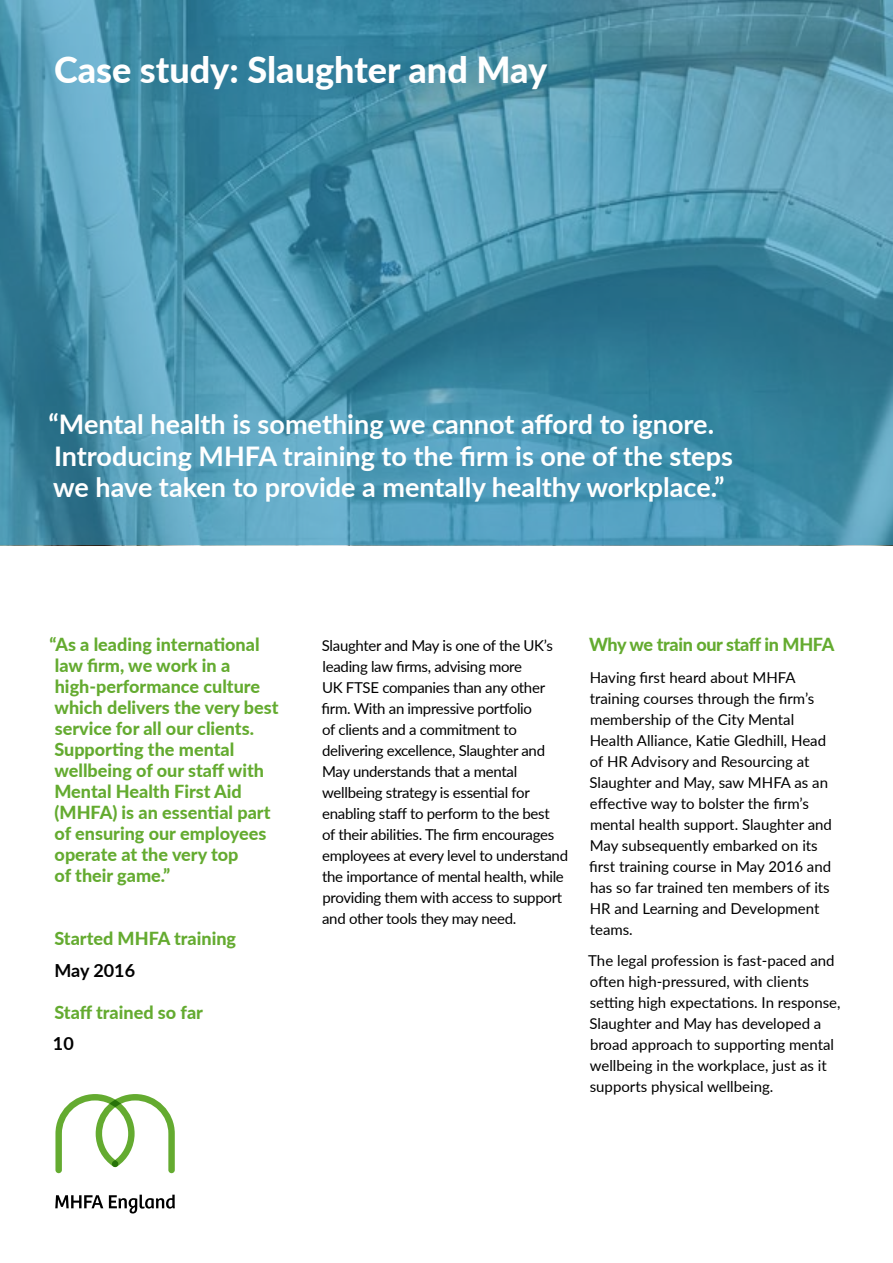
<style>
.page{position:relative;width:893px;height:1263px;background:#fff}
.page>*{position:absolute;margin:0;border:0;box-sizing:border-box;transform-origin:0 0}
.t1{font:800 36px "Lato";color:#fff}
.t2{font:700 27px/31.5px "Lato";color:#fff}
.t3{font:800 18px/21px "Lato";color:#64ab30}
.t4{font:800 18px "Lato";letter-spacing:-.02em;color:#64ab30}
.t5{font:700 18px "Lato";color:#000}
.t6{font:15px/21px "Lato";letter-spacing:-.005em;color:#000}
</style>
<div class="page">
<svg style="left:0;top:0;width:893px;height:545px;background:#4991ab"></svg>
<svg style="left:55px;top:1094px;width:120px;height:79px"></svg>
<svg style="left:55px;top:1195px;width:48px;height:13px"></svg>
<svg style="left:109px;top:1195px;width:66px;height:18px"></svg>
<h1 class="t1" style="left:54px;top:43px;width:495px">Case study: Slaughter and May</h1>
<h2 class="t2" style="left:49px;top:407px;width:686px">“Mental health is something we cannot afford to ignore.<br>Introducing MHFA training to the firm is one of the steps we have taken to provide a mentally healthy workplace.”</h2>
<p class="t3" style="left:49px;top:633px;width:231px">“As a leading international law firm, we work in a high-performance culture which delivers the very best service for all our clients.<br>Supporting the mental wellbeing of our staff with<br>Mental Health First Aid (MHFA) is an essential part of ensuring our employees operate at the very top<br>of their game.”</p>
<p class="t3" style="left:54px;top:927px;width:183px">Started MHFA training</p>
<p class="t5" style="left:54px;top:957px;width:82px">May 2016</p>
<p class="t3" style="left:54px;top:1001px;width:150px">Staff trained so far</p>
<p class="t5" style="left:53px;top:1030px;width:22px">10</p>
<p class="t6" style="left:322px;top:634px;width:248px">Slaughter and May is one of the UK’s leading law firms, advising more<br>UK FTSE companies than any other firm. With an impressive portfolio<br>of clients and a commitment to delivering excellence, Slaughter and May understands that a mental wellbeing strategy is essential for enabling staff to perform to the best<br>of their abilities. The firm encourages employees at every level to understand the importance of mental health, while providing them with access to support and other tools they may need.</p>
<p class="t4" style="left:589px;top:631px;width:247px">Why we train our staff in MHFA</p>
<p class="t6" style="left:589px;top:666px;width:244px">Having first heard about MHFA training courses through the firm’s membership of the City Mental<br>Health Alliance, Katie Gledhill, Head of HR Advisory and Resourcing at<br>Slaughter and May, saw MHFA as an effective way to bolster the firm’s mental health support. Slaughter and<br>May subsequently embarked on its first training course in May 2016 and has so far trained ten members of its<br>HR and Learning and Development teams.</p>
<p class="t6" style="left:588px;top:949px;width:254px">The legal profession is fast-paced and often high-pressured, with clients setting high expectations. In response, Slaughter and May has developed a broad approach to supporting mental wellbeing in the workplace, just as it supports physical wellbeing.</p>
</div>
